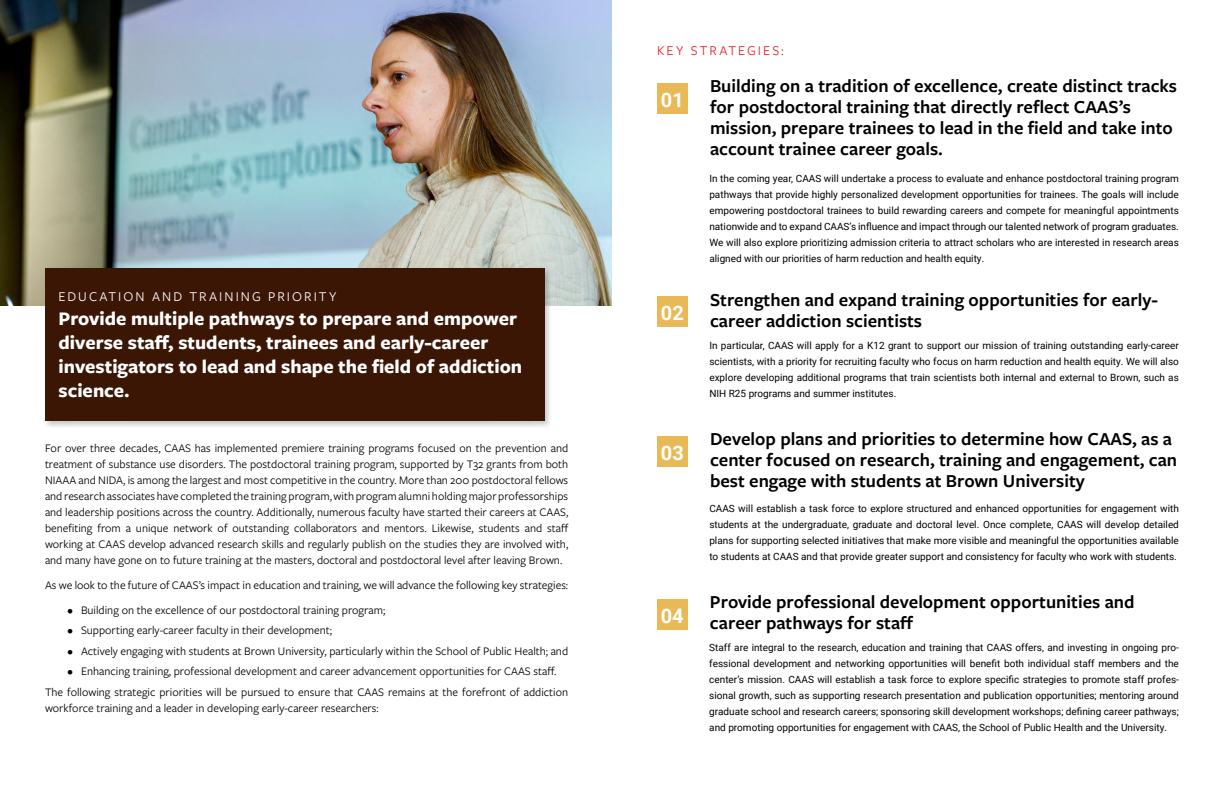
<style>
.page{position:relative;width:1224px;height:792px;background:#fff}
.page>*{position:absolute;margin:0;border:0;box-sizing:border-box;transform-origin:0 0}
.t1{font:700 20px/24px "Freight Sans Pro";color:#fff}
.t2{font:700 20px "Roboto";color:#fff}
.t3{font:600 19px/21px "Freight Sans Pro";color:#000}
.t4{font:14px "Freight Sans Pro";letter-spacing:.15em;color:#fff}
.t5{font:14px "Freight Sans Pro";letter-spacing:.15em;color:#ed1d24}
.t6{font:12px/16px "Freight Sans Pro";color:#000;text-align:justify}
.t7{font:10px/16px "Roboto";color:#000;text-align:justify}
</style>
<div class="page">
<div style="left:657px;top:83px;width:31px;height:31px;background:#e9b957"></div>
<div style="left:657px;top:296px;width:31px;height:31px;background:#e9b957"></div>
<div style="left:657px;top:436px;width:31px;height:31px;background:#e9b957"></div>
<div style="left:657px;top:599px;width:31px;height:31px;background:#e9b957"></div>
<img style="left:0;top:0;width:612px;height:306px">
<div style="left:43px;top:266px;width:510px;height:163px;background:#000;opacity:.22"></div>
<div style="left:45px;top:268px;width:499px;height:152px;background:#3c1605"></div>
<h3 class="t4" style="left:58px;top:287px;width:279px">EDUCATION AND TRAINING PRIORITY</h3>
<h1 class="t1" style="left:58px;top:306px;width:465px">Provide multiple pathways to prepare and empower diverse staff, students, trainees and early-career investigators to lead and shape the field of addiction science.</h1>
<p class="t6" style="left:45px;top:439px;width:525px">For over three decades, CAAS has implemented premiere training programs focused on the prevention and treatment of substance use disorders. The postdoctoral training program, supported by T32 grants from both NIAAA and NIDA, is among the largest and most competitive in the country. More than 200 postdoctoral fellows and research associates have completed the training program, with program alumni holding major professorships and leadership positions across the country. Additionally, numerous faculty have started their careers at CAAS, benefiting from a unique network of outstanding collaborators and mentors. Likewise, students and staff working at CAAS develop advanced research skills and regularly publish on the studies they are involved with, and many have gone on to future training at the masters, doctoral and postdoctoral level after leaving Brown.</p>
<p class="t6" style="left:45px;top:576px;width:525px">As we look to the future of CAAS’s impact in education and training, we will advance the following key strategies:</p>
<p class="t6" style="left:68px;top:601px;width:319px">• Building on the excellence of our postdoctoral training program;</p>
<p class="t6" style="left:68px;top:622px;width:266px">• Supporting early-career faculty in their development;</p>
<p class="t6" style="left:68px;top:642px;width:502px">• Actively engaging with students at Brown University, particularly within the School of Public Health; and</p>
<p class="t6" style="left:45px;top:661px;width:525px;line-height:20.5px;text-indent:22px">• Enhancing training, professional development and career advancement opportunities for CAAS staff.<br>The following strategic priorities will be pursued to ensure that CAAS remains at the forefront of addiction</p>
<p class="t6" style="left:45px;top:699px;width:335px">workforce training and a leader in developing early-career researchers:</p>
<h3 class="t5" style="left:657px;top:41px;width:128px">KEY STRATEGIES:</h3>
<h1 class="t2" style="left:661px;top:86px;width:24px">01</h1>
<h1 class="t2" style="left:661px;top:299px;width:24px">02</h1>
<h1 class="t2" style="left:661px;top:439px;width:24px">03</h1>
<h1 class="t2" style="left:661px;top:602px;width:24px">04</h1>
<h2 class="t3" style="left:710px;top:75px;width:469px">Building on a tradition of excellence, create distinct tracks for postdoctoral training that directly reflect CAAS’s mission, prepare trainees to lead in the field and take into account trainee career goals.</h2>
<p class="t7" style="left:709px;top:170px;width:471px">In the coming year, CAAS will undertake a process to evaluate and enhance postdoctoral training program pathways that provide highly personalized development opportunities for trainees. The goals will include empowering postdoctoral trainees to build rewarding careers and compete for meaningful appointments nationwide and to expand CAAS’s influence and impact through our talented network of program graduates.<br>We will also explore prioritizing admission criteria to attract scholars who are interested in research areas aligned with our priorities of harm reduction and health equity.</p>
<h2 class="t3" style="left:710px;top:288px;width:449px">Strengthen and expand training opportunities for early&shy;career addiction scientists</h2>
<p class="t7" style="left:709px;top:337px;width:471px">In particular, CAAS will apply for a K12 grant to support our mission of training outstanding early-career scientists, with a priority for recruiting faculty who focus on harm reduction and health equity. We will also explore developing additional programs that train scientists both internal and external to Brown, such as NIH R25 programs and summer institutes.</p>
<h2 class="t3" style="left:710px;top:428px;width:469px">Develop plans and priorities to determine how CAAS, as a center focused on research, training and engagement, can best engage with students at Brown University</h2>
<p class="t7" style="left:709px;top:500px;width:471px">CAAS will establish a task force to explore structured and enhanced opportunities for engagement with students at the undergraduate, graduate and doctoral level. Once complete, CAAS will develop detailed plans for supporting selected initiatives that make more visible and meaningful the opportunities available to students at CAAS and that provide greater support and consistency for faculty who work with students.</p>
<h2 class="t3" style="left:710px;top:591px;width:426px">Provide professional development opportunities and career pathways for staff</h2>
<p class="t7" style="left:709px;top:639px;width:471px">Staff are integral to the research, education and training that CAAS offers, and investing in ongoing pro&shy;fessional development and networking opportunities will benefit both individual staff members and the center’s mission. CAAS will establish a task force to explore specific strategies to promote staff profes&shy;sional growth, such as supporting research presentation and publication opportunities; mentoring around graduate school and research careers; sponsoring skill development workshops; defining career pathways; and promoting opportunities for engagement with CAAS, the School of Public Health and the University.</p>
</div>
